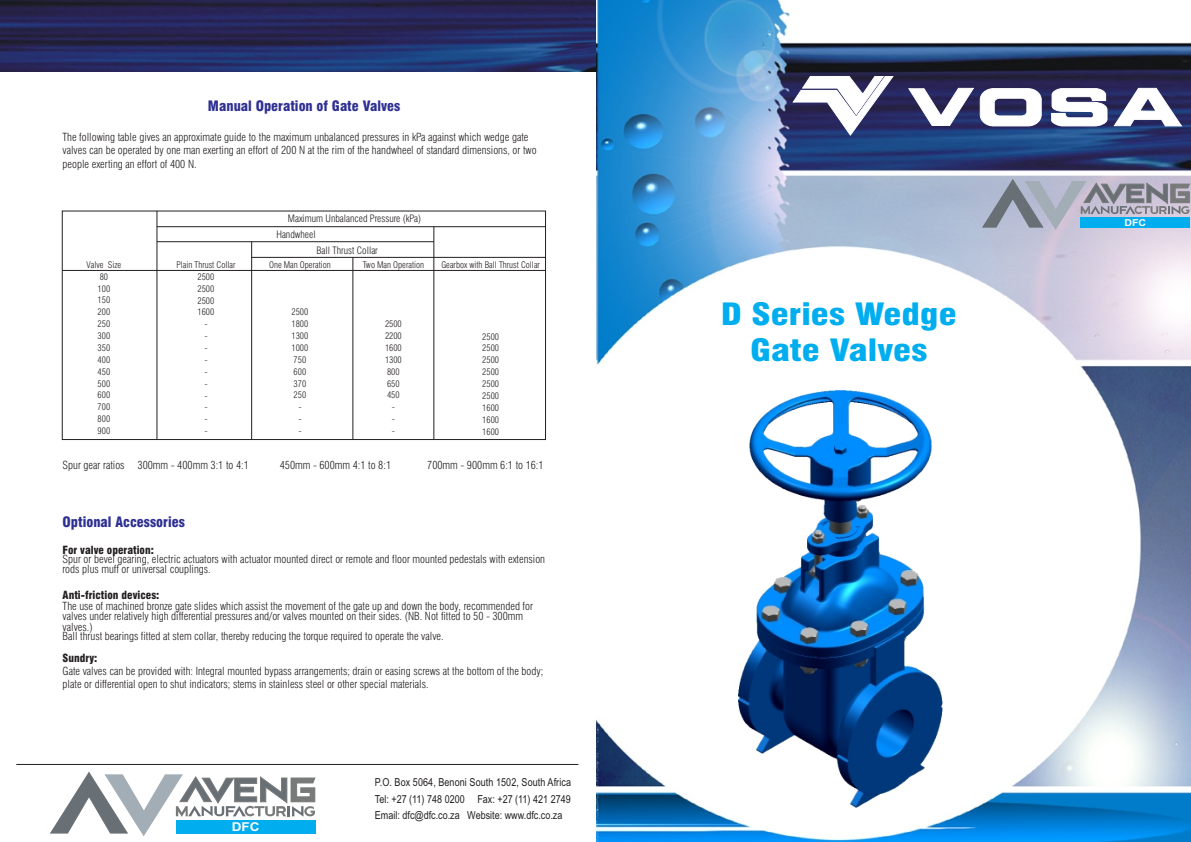
<style>
.page{position:relative;width:1191px;height:842px;background:#fff}
.page>*{position:absolute;margin:0;border:0;box-sizing:border-box;transform-origin:0 0}
.t1{font:900 condensed 30px/36px "Swiss 721 BT";color:#00aeef;text-align:center;scale:1.21 1}
.t2{font:900 condensed 14px "Swiss 721 BT";color:#2e3092}
.t3{font:700 12.2px "Arial";color:#fff;scale:1.11 1}
.t4{font:300 condensed 11px/13.2px "Swiss 721 BT";color:#231f20}
.t5{font:11px/16.3px "Arial Narrow";color:#231f20;text-align:justify}
.t6{font:900 condensed 11px "Swiss 721 BT";color:#231f20}
.t7{font:300 condensed 10px "Swiss 721 BT";color:#231f20}
.t8{font:700 9.5px "Arial";color:#fff;scale:1.11 1}
.t9{font:300 condensed 9px/11.9px "Swiss 721 BT";color:#231f20;text-align:center}
</style>
<div class="page">
<img style="left:597px;top:0;width:594px;height:842px">
<img style="left:0;top:0;width:596px;height:72px">
<svg style="left:793px;top:76px;width:100px;height:59px"></svg>
<svg style="left:908px;top:88px;width:65px;height:38px"></svg>
<svg style="left:980px;top:88px;width:61px;height:38px"></svg>
<svg style="left:1051px;top:88px;width:56px;height:38px"></svg>
<svg style="left:1114px;top:88px;width:67px;height:38px"></svg>
<div style="left:62px;top:211px;width:484px;height:229px;border:1px solid #231f20"></div>
<hr style="left:156px;top:211px;width:1px;height:228px;background:#231f20">
<hr style="left:157px;top:226px;width:388px;height:1px;background:#231f20">
<hr style="left:252px;top:257px;width:293px;height:1px;background:#231f20">
<hr style="left:433px;top:227px;width:1px;height:212px;background:#231f20">
<hr style="left:157px;top:241px;width:277px;height:1px;background:#231f20">
<hr style="left:62px;top:270px;width:483px;height:1px;background:#231f20">
<hr style="left:251px;top:242px;width:1px;height:197px;background:#231f20">
<hr style="left:352px;top:257px;width:1px;height:182px;background:#231f20">
<hr style="left:16px;top:764px;width:562px;height:1px;background:#231f20">
<img style="left:738px;top:390px;width:204px;height:418px">
<svg style="left:982px;top:179px;width:208px;height:51px;background:#93a8bd"></svg>
<div style="left:176px;top:820px;width:140px;height:13px;background:#00aeef"></div>
<svg style="left:50px;top:772px;width:265px;height:64px"></svg>
<p class="t2" style="left:208px;top:100px;width:194px">Manual Operation of Gate Valves</p>
<p class="t4" style="left:63px;top:132px;width:476px">The following table gives an approximate guide to the maximum unbalanced pressures in kPa against which wedge gate valves can be operated by one man exerting an effort of 200 N at the rim of the handwheel of standard dimensions, or two people exerting an effort of 400 N.</p>
<p class="t7" style="left:288px;top:215px;width:135px">Maximum Unbalanced Pressure (kPa)</p>
<p class="t7" style="left:276px;top:230px;width:41px">Handwheel</p>
<p class="t9" style="left:87px;top:260px;width:36px">Valve Size<br>80<br>100<br>150<br>200<br>250<br>300<br>350<br>400<br>450<br>500<br>600<br>700<br>800<br>900</p>
<p class="t7" style="left:316px;top:246px;width:63px">Ball Thrust Collar</p>
<p class="t9" style="left:176px;top:260px;width:61px">Plain Thrust Collar<br>2500<br>2500<br>2500<br>1600<br>-<br>-<br>-<br>-<br>-<br>-<br>-<br>-<br>-<br>-</p>
<p class="t9" style="left:269px;top:260px;width:63px">One Man Operation</p>
<p class="t9" style="left:291px;top:307px;width:18px">2500<br>1800<br>1300<br>1000<br>750<br>600<br>370<br>250 -<br>-<br>-</p>
<p class="t9" style="left:363px;top:260px;width:63px">Two Man Operation</p>
<p class="t9" style="left:385px;top:319px;width:18px">2500<br>2200<br>1600<br>1300<br>800<br>650<br>450 -<br>-<br>-</p>
<p class="t9" style="left:441px;top:260px;width:100px">Gearbox with Ball Thrust Collar</p>
<p class="t9" style="left:482px;top:331px;width:18px;text-align:justify">2500<br>2500<br>2500<br>2500<br>2500<br>2500<br>1600<br>1600<br>1600</p>
<p class="t4" style="left:63px;top:459px;width:188px">Spur gear ratios 300mm - 400mm 3:1 to 4:1</p>
<p class="t4" style="left:280px;top:459px;width:113px">450mm - 600mm 4:1 to 8:1</p>
<p class="t4" style="left:427px;top:459px;width:118px">700mm - 900mm 6:1 to 16:1</p>
<p class="t2" style="left:63px;top:516px;width:124px">Optional Accessories</p>
<p class="t6" style="left:63px;top:545px;width:93px">For valve operation:</p>
<p class="t4" style="left:63px;top:556px;width:484px;line-height:9.6px">Spur or bevel gearing, electric actuators with actuator mounted direct or remote and floor mounted pedestals with extension rods plus muff or universal couplings.</p>
<p class="t6" style="left:63px;top:591px;width:98px">Anti-friction devices:</p>
<p class="t4" style="left:63px;top:602px;width:472px;line-height:10.2px">The use of machined bronze gate slides which assist the movement of the gate up and down the body, recommended for valves under relatively high differential pressures and/or valves mounted on their sides. (NB. Not fitted to 50 - 300mm valves.)<br>Ball thrust bearings fitted at stem collar, thereby reducing the torque required to operate the valve.</p>
<p class="t6" style="left:63px;top:653px;width:36px">Sundry:</p>
<p class="t4" style="left:63px;top:665px;width:482px">Gate valves can be provided with: Integral mounted bypass arrangements; drain or easing screws at the bottom of the body; plate or differential open to shut indicators; stems in stainless steel or other special materials.</p>
<p class="t3" style="left:232px;top:822px;width:27px">DFC</p>
<p class="t5" style="left:375px;top:775px;width:198px">P.O. Box 5064, Benoni South 1502, South Africa Tel: +27 (11) 748 0200 Fax: +27 (11) 421 2749<br>Email: dfc@dfc.co.za Website: www.dfc.co.za</p>
<h1 class="t1" style="left:720px;top:299px;width:197px">D Series Wedge<br>Gate Valves</h1>
<p class="t8" style="left:1124px;top:219px;width:21px">DFC</p>
</div>
